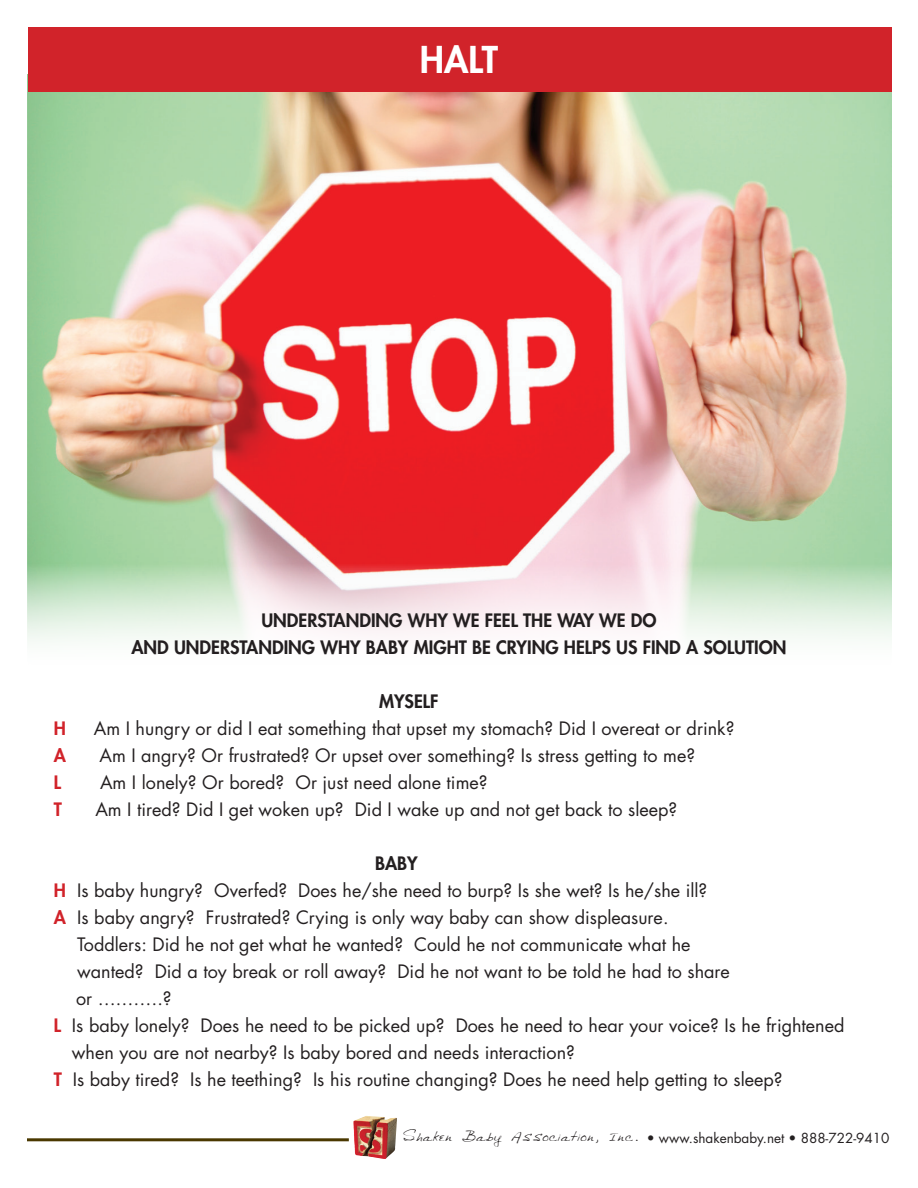
<style>
.page{position:relative;width:918px;height:1188px;background:#fff}
.page>*{position:absolute;margin:0;border:0;box-sizing:border-box;transform-origin:0 0}
.t1{font:800 36px "Futura";color:#fff}
.t2{font:18px/27px "Futura";color:#231f20}
.t3{font:800 18px/27px "Futura";color:#231f20;text-align:center}
.t4{font:800 18px "Futura";color:#d1232a}
.t5{font:13.5px "Futura";color:#231f20}
.s1{font-weight:800}
.s2{font-weight:800;color:#d1232a}
</style>
<div class="page">
<img style="left:28px;top:91px;width:864px;height:550px">
<hr style="left:27px;top:1138px;width:322px;height:3px;background:#4a3800">
<img style="left:353px;top:1116px;width:44px;height:43px">
<div style="left:28px;top:27px;width:864px;height:64px;background:#d1232a"></div>
<h1 class="t1" style="left:420px;top:36px;width:80px">HALT</h1>
<p class="t3" style="left:131px;top:606px;width:657px">UNDERSTANDING WHY WE FEEL THE WAY WE DO<br>AND UNDERSTANDING WHY BABY MIGHT BE CRYING HELPS US FIND A SOLUTION</p>
<p class="t3" style="left:379px;top:687px;width:61px">MYSELF</p>
<p class="t4" style="left:54px;top:716px;width:14px">H</p>
<p class="t2" style="left:94px;top:714px;width:642px">Am I hungry or did I eat something that upset my stomach? Did I overeat or drink?</p>
<p class="t4" style="left:54px;top:743px;width:14px">A</p>
<p class="t2" style="left:99px;top:741px;width:597px">Am I angry? Or frustrated? Or upset over something? Is stress getting to me?</p>
<p class="t4" style="left:54px;top:770px;width:9px">L</p>
<p class="t2" style="left:100px;top:768px;width:389px">Am I lonely? Or bored? Or just need alone time?</p>
<p class="t4" style="left:54px;top:797px;width:10px">T</p>
<p class="t2" style="left:95px;top:795px;width:584px">Am I tired? Did I get woken up? Did I wake up and not get back to sleep?</p>
<p class="t2" style="left:54px;top:849px;width:655px;text-indent:321px"><span class="s1">BABY<br></span><span class="s2">H</span> Is baby hungry? Overfed? Does he/she need to burp? Is she wet? Is he/she ill?<br><span class="s2">A</span> Is baby angry? Frustrated? Crying is only way baby can show displeasure.</p>
<p class="t2" style="left:77px;top:930px;width:615px">Toddlers: Did he not get what he wanted? Could he not communicate what he</p>
<p class="t2" style="left:77px;top:957px;width:654px">wanted? Did a toy break or roll away? Did he not want to be told he had to share</p>
<p class="t2" style="left:76px;top:984px;width:97px">or ….…….?</p>
<p class="t2" style="left:54px;top:1011px;width:792px"><span class="s2">L</span> Is baby lonely? Does he need to be picked up? Does he need to hear your voice? Is he frightened</p>
<p class="t2" style="left:72px;top:1038px;width:505px">when you are not nearby? Is baby bored and needs interaction?</p>
<p class="t2" style="left:54px;top:1065px;width:730px"><span class="s2">T</span> Is baby tired? Is he teething? Is his routine changing? Does he need help getting to sleep?</p>
<p class="t5" style="left:402px;top:1129px;width:489px"><sup>Shaken</sup> <sup>Baby</sup> <sup>Association,</sup> <sup>Inc.</sup> • www.shakenbaby.net • 888-722-9410</p>
</div>
